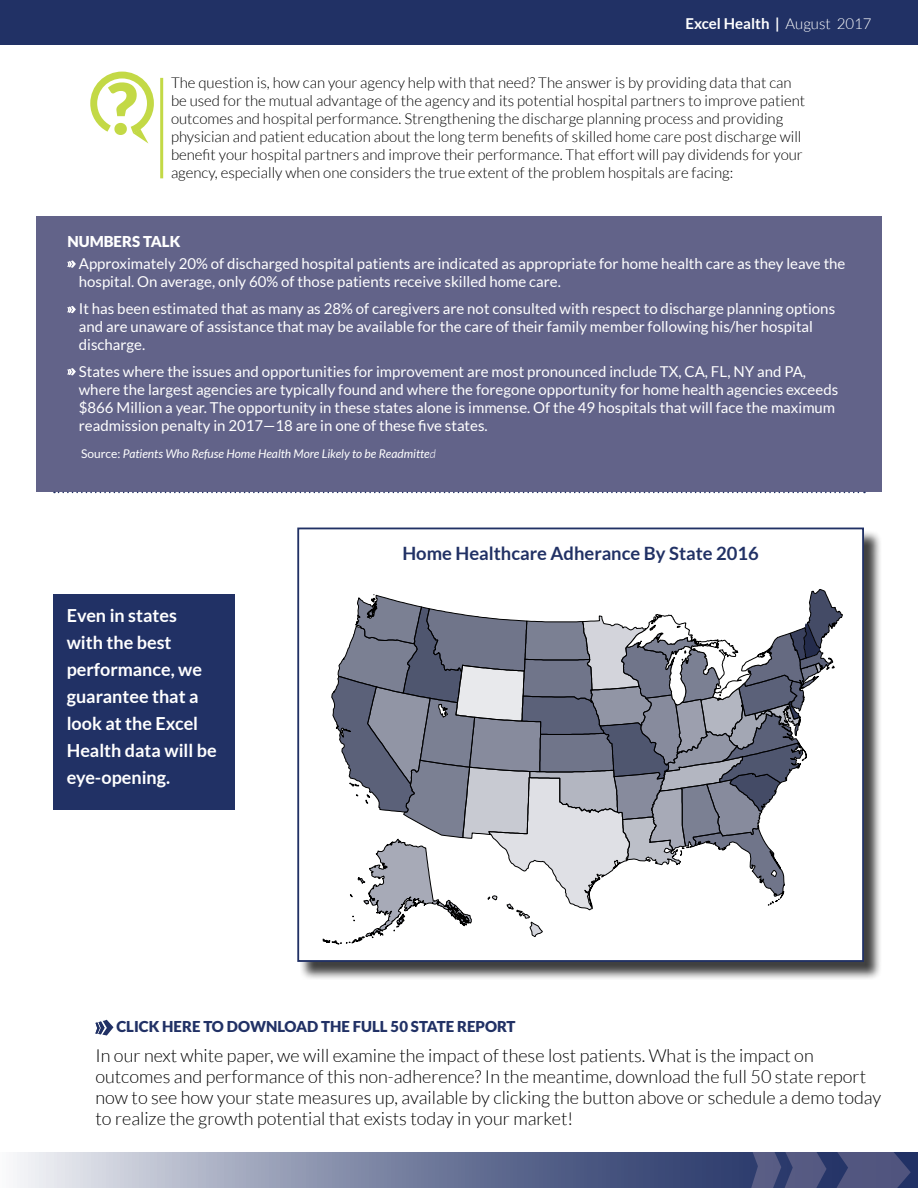
<style>
.page{position:relative;width:918px;height:1188px;background:#fff}
.page>*{position:absolute;margin:0;border:0;box-sizing:border-box;transform-origin:0 0}
.t1{font:900 70.65px "Lato";color:#c3d946}
.t2{font:700 18.3px "Lato";color:#213165}
.t3{font:300 18px/21px "Lato";color:#000}
.t4{font:700 18px/27px "Lato";color:#fff}
.t5{font:15px/18px "Lato";color:#fff}
.t6{font:300 15px/18px "Lato";color:#000}
.t7{font:900 15px "Lato";color:#213165}
.t8{font:700 15px "Lato";color:#fff}
.t9{font:900 15px "Lato";color:#fff}
.t10{font:italic 12px "Lato";color:#fff}
.s1{font-weight:300}
.s2{font-style:normal}
</style>
<div class="page">
<svg style="left:95px;top:1020px;width:18px;height:15px"></svg>
<div style="left:36px;top:217px;width:846px;height:275px;background:#626389"></div>
<svg style="left:68px;top:260px;width:8px;height:8px"></svg>
<svg style="left:68px;top:306px;width:8px;height:7px"></svg>
<svg style="left:68px;top:368px;width:8px;height:7px"></svg>
<hr style="left:160px;top:78px;width:3px;height:100px;background:#c3d946">
<svg style="left:90px;top:71px;width:64px;height:73px"></svg>
<svg style="left:54px;top:492px;width:811px;height:1px"></svg>
<div style="left:53px;top:594px;width:182px;height:216px;background:#213165"></div>
<div style="left:300px;top:530px;width:582px;height:450px;background:#000;opacity:.75"></div>
<div style="left:298px;top:528px;width:565px;height:433px;background:#fff"></div>
<svg style="left:322px;top:589px;width:521px;height:356px"></svg>
<div style="left:297px;top:528px;width:567px;height:434px;border:2px solid #213165"></div>
<div style="left:0;top:0;width:918px;height:45px;background:#213165"></div>
<svg style="left:17px;top:1152px;width:901px;height:36px;background:#818aa7"></svg>
<svg style="left:747px;top:1152px;width:164px;height:36px;background:#474e7a"></svg>
<h1 class="t1" style="left:107px;top:65px;width:33px">?</h1>
<p class="t8" style="left:686px;top:14px;width:187px">Excel Health | <span class="s1">August 2017</span></p>
<p class="t6" style="left:171px;top:73px;width:636px">The question is, how can your agency help with that need? The answer is by providing data that can be used for the mutual advantage of the agency and its potential hospital partners to improve patient outcomes and hospital performance. Strengthening the discharge planning process and providing physician and patient education about the long term benefits of skilled home care post discharge will benefit your hospital partners and improve their performance. That effort will pay dividends for your agency, especially when one considers the true extent of the problem hospitals are facing:</p>
<p class="t9" style="left:68px;top:232px;width:114px">NUMBERS TALK</p>
<p class="t5" style="left:79px;top:254px;width:768px">Approximately 20% of discharged hospital patients are indicated as appropriate for home health care as they leave the hospital. On average, only 60% of those patients receive skilled home care.</p>
<p class="t5" style="left:79px;top:299px;width:758px">It has been estimated that as many as 28% of caregivers are not consulted with respect to discharge planning options and are unaware of assistance that may be available for the care of their family member following his/her hospital discharge.</p>
<p class="t5" style="left:79px;top:362px;width:761px">States where the issues and opportunities for improvement are most pronounced include TX, CA, FL, NY and PA, where the largest agencies are typically found and where the foregone opportunity for home health agencies exceeds $866 Million a year. The opportunity in these states alone is immense. Of the 49 hospitals that will face the maximum readmission penalty in 2017—18 are in one of these five states.</p>
<p class="t10" style="left:81px;top:446px;width:357px"><span class="s2">Source:</span> Patients Who Refuse Home Health More Likely to be Readmitte<span class="s1">d</span></p>
<p class="t4" style="left:67px;top:602px;width:151px">Even in states with the best performance, we guarantee that a look at the Excel<br>Health data will be eye-opening.</p>
<p class="t2" style="left:402px;top:542px;width:358px">Home Healthcare Adherance By State 2016</p>
<p class="t7" style="left:116px;top:1018px;width:401px">CLICK HERE TO DOWNLOAD THE FULL 50 STATE REPORT</p>
<p class="t3" style="left:95px;top:1044px;width:787px">In our next white paper, we will examine the impact of these lost patients. What is the impact on outcomes and performance of this non-adherence? In the meantime, download the full 50 state report now to see how your state measures up, available by clicking the button above or schedule a demo today to realize the growth potential that exists today in your market!</p>
</div>
